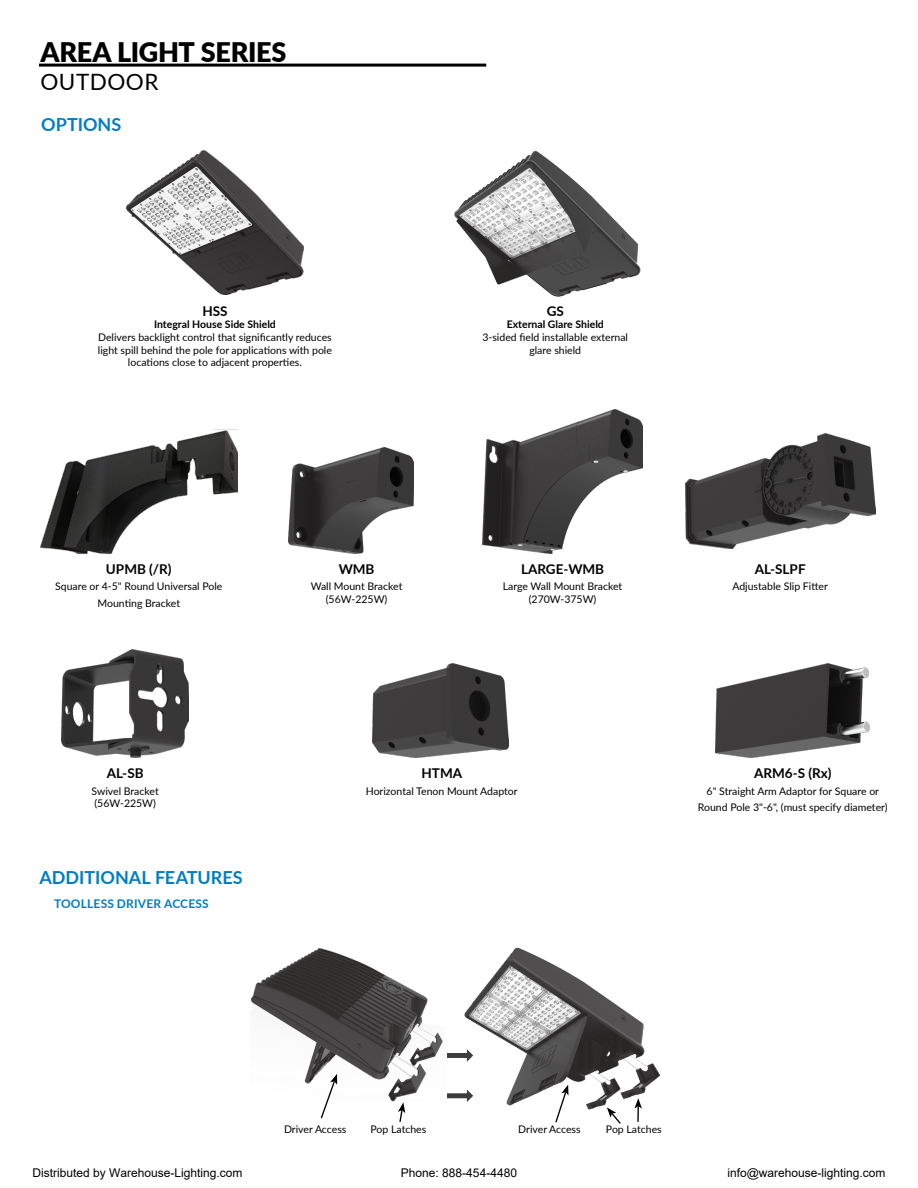
<style>
.page{position:relative;width:918px;height:1188px;background:#fff}
.page>*{position:absolute;margin:0;border:0;box-sizing:border-box;transform-origin:0 0}
.t1{font:900 27px "Lato";letter-spacing:-.01em;color:#000}
.t2{font:22.5px "Lato";letter-spacing:.025em;color:#000}
.t3{font:700 18px "Lato";color:#007dc4}
.t4{font:700 13.5px "Lato";color:#000}
.t5{font:12px "Arial";color:#000}
.t6{font:700 12px "Lato";letter-spacing:.015em;color:#007dc5}
.t7{font:10.5px/12.6px "Lato";color:#000;text-align:center}
.t8{font:700 10.5px "Lato";color:#000}
</style>
<div class="page">
<img style="left:41px;top:430px;width:196px;height:123px">
<img style="left:373px;top:663px;width:135px;height:95px">
<img style="left:716px;top:663px;width:154px;height:95px">
<img style="left:686px;top:434px;width:190px;height:115px">
<img style="left:288px;top:448px;width:126px;height:105px">
<img style="left:483px;top:410px;width:159px;height:143px">
<img style="left:62px;top:649px;width:127px;height:109px">
<img style="left:454px;top:151px;width:187px;height:146px">
<img style="left:127px;top:151px;width:176px;height:143px">
<hr style="left:39px;top:64px;width:447px;height:3px;background:#000">
<img style="left:464px;top:947px;width:196px;height:163px">
<img style="left:251px;top:948px;width:192px;height:154px">
<svg style="left:447px;top:1090px;width:26px;height:12px"></svg>
<svg style="left:447px;top:1049px;width:26px;height:13px"></svg>
<svg style="left:634px;top:1098px;width:8px;height:24px"></svg>
<svg style="left:398px;top:1102px;width:7px;height:20px"></svg>
<svg style="left:607px;top:1107px;width:15px;height:17px"></svg>
<svg style="left:554px;top:1085px;width:15px;height:38px"></svg>
<svg style="left:320px;top:1074px;width:17px;height:45px"></svg>
<h1 class="t1" style="left:40px;top:32px;width:247px">AREA LIGHT SERIES</h1>
<h2 class="t2" style="left:40px;top:65px;width:120px">OUTDOOR</h2>
<h3 class="t3" style="left:41px;top:111px;width:82px">OPTIONS</h3>
<p class="t4" style="left:202px;top:301px;width:27px">HSS</p>
<p class="t8" style="left:154px;top:317px;width:123px">Integral House Side Shield</p>
<p class="t7" style="left:98px;top:330px;width:236px">Delivers backlight control that significantly reduces light spill behind the pole for applications with pole locations close to adjacent properties.</p>
<p class="t4" style="left:547px;top:301px;width:19px">GS</p>
<p class="t8" style="left:507px;top:317px;width:99px">External Glare Shield</p>
<p class="t7" style="left:482px;top:330px;width:147px">3-sided field installable external glare shield</p>
<p class="t4" style="left:106px;top:559px;width:67px">UPMB (/R)</p>
<p class="t7" style="left:55px;top:578px;width:169px;line-height:16.5px">Square or 4-5" Round Universal Pole<br>Mounting Bracket</p>
<p class="t4" style="left:107px;top:764px;width:38px">AL-SB</p>
<p class="t7" style="left:92px;top:784px;width:69px;text-align:left">Swivel Bracket (56W-225W)</p>
<h3 class="t3" style="left:39px;top:864px;width:205px">ADDITIONAL FEATURES</h3>
<p class="t6" style="left:54px;top:895px;width:156px">TOOLLESS DRIVER ACCESS</p>
<p class="t4" style="left:339px;top:559px;width:37px">WMB</p>
<p class="t7" style="left:311px;top:580px;width:93px">Wall Mount Bracket (56W-225W)</p>
<p class="t4" style="left:521px;top:559px;width:85px">LARGE-WMB</p>
<p class="t7" style="left:503px;top:580px;width:121px">Large Wall Mount Bracket (270W-375W)</p>
<p class="t4" style="left:422px;top:764px;width:42px">HTMA</p>
<p class="t7" style="left:366px;top:784px;width:153px">Horizontal Tenon Mount Adaptor</p>
<p class="t4" style="left:755px;top:559px;width:52px">AL-SLPF</p>
<p class="t7" style="left:732px;top:580px;width:97px">Adjustable Slip Fitter</p>
<p class="t4" style="left:754px;top:764px;width:79px">ARM6-S (Rx)</p>
<p class="t7" style="left:698px;top:782px;width:191px;line-height:16.5px">6" Straight Arm Adaptor for Square or<br>Round Pole 3"-6", (must specify diameter)</p>
<p class="t7" style="left:284px;top:1122px;width:64px">Driver Access</p>
<p class="t7" style="left:371px;top:1123px;width:57px">Pop Latches</p>
<p class="t7" style="left:518px;top:1123px;width:64px">Driver Access</p>
<p class="t7" style="left:606px;top:1123px;width:57px">Pop Latches</p>
<p class="t5" style="left:32px;top:1165px;width:212px">Distributed by Warehouse-Lighting.com</p>
<p class="t5" style="left:401px;top:1165px;width:118px">Phone: 888-454-4480</p>
<p class="t5" style="left:727px;top:1165px;width:160px">info@warehouse-lighting.com</p>
</div>
